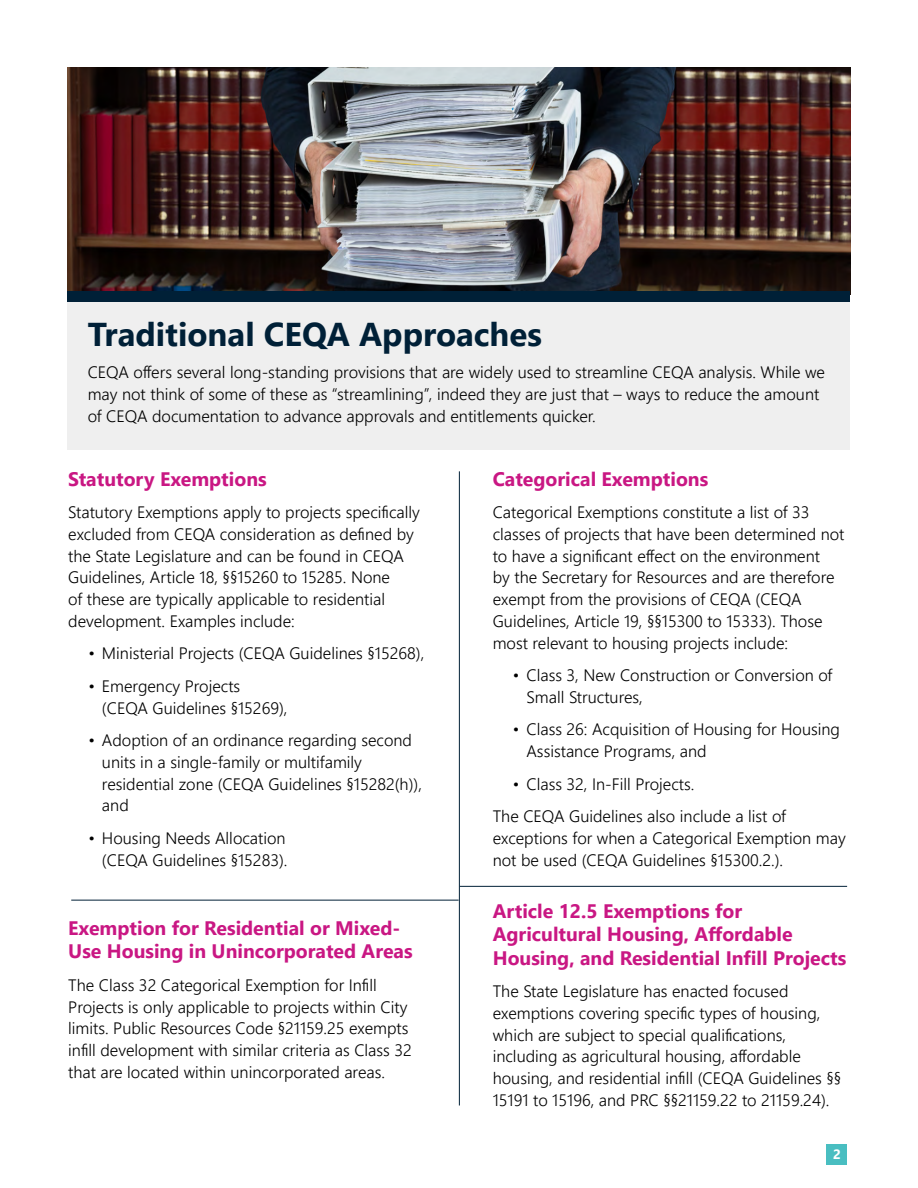
<style>
.page{position:relative;width:918px;height:1188px;background:#fff}
.page>*{position:absolute;margin:0;border:0;box-sizing:border-box;transform-origin:0 0}
.t1{font:700 33px "Segoe UI";color:#002037}
.t2{font:700 19.5px/23.4px "Segoe UI";color:#c91783}
.t3{font:300 16.5px/21.8px "Segoe UI";color:#000}
.t4{font:700 13.5px "Segoe UI";color:#fff}
</style>
<div class="page">
<div style="left:827px;top:1144px;width:20px;height:20px;background:#49bec1"></div>
<div style="left:68px;top:302px;width:782px;height:148px;background:#efefef"></div>
<hr style="left:460px;top:886px;width:387px;height:1px;background:#002037">
<hr style="left:459px;top:471px;width:1px;height:635px;background:#002037">
<img style="left:68px;top:68px;width:782px;height:223px">
<hr style="left:71px;top:900px;width:388px;height:1px;background:#002037">
<div style="left:68px;top:291px;width:782px;height:11px;background:#002037"></div>
<h1 class="t1" style="left:88px;top:303px;width:456px">Traditional CEQA Approaches</h1>
<p class="t3" style="left:88px;top:360px;width:739px">CEQA offers several long-standing provisions that are widely used to streamline CEQA analysis. While we may not think of some of these as “streamlining”, indeed they are just that – ways to reduce the amount of CEQA documentation to advance approvals and entitlements quicker.</p>
<p class="t2" style="left:68px;top:465px;width:200px">Statutory Exemptions</p>
<p class="t3" style="left:68px;top:500px;width:353px">Statutory Exemptions apply to projects specifically excluded from CEQA consideration as defined by the State Legislature and can be found in CEQA Guidelines, Article 18, §§15260 to 15285. None<br>of these are typically applicable to residential development. Examples include:</p>
<p class="t3" style="left:88px;top:641px;width:337px">• Ministerial Projects (CEQA Guidelines §15268),</p>
<p class="t3" style="left:102px;top:674px;width:187px;text-indent:-13px">• Emergency Projects (CEQA Guidelines §15269),</p>
<p class="t3" style="left:102px;top:728px;width:321px;text-indent:-13px">• Adoption of an ordinance regarding second units in a single-family or multifamily residential zone (CEQA Guidelines §15282(h)), and</p>
<p class="t3" style="left:88px;top:826px;width:201px;text-align:right">• Housing Needs Allocation (CEQA Guidelines §15283).</p>
<p class="t2" style="left:68px;top:915px;width:346px">Exemption for Residential or Mixed-<br>Use Housing in Unincorporated Areas</p>
<p class="t3" style="left:68px;top:973px;width:345px">The Class 32 Categorical Exemption for Infill Projects is only applicable to projects within City limits. Public Resources Code §21159.25 exempts infill development with similar criteria as Class 32 that are located within unincorporated areas.</p>
<p class="t2" style="left:493px;top:465px;width:217px">Categorical Exemptions</p>
<p class="t3" style="left:493px;top:500px;width:353px">Categorical Exemptions constitute a list of 33 classes of projects that have been determined not to have a significant effect on the environment<br>by the Secretary for Resources and are therefore exempt from the provisions of CEQA (CEQA Guidelines, Article 19, §§15300 to 15333). Those most relevant to housing projects include:</p>
<p class="t3" style="left:526px;top:663px;width:307px;text-indent:-13px">• Class 3, New Construction or Conversion of<br>Small Structures,</p>
<p class="t3" style="left:526px;top:717px;width:315px;text-indent:-13px">• Class 26: Acquisition of Housing for Housing<br>Assistance Programs, and</p>
<p class="t3" style="left:493px;top:766px;width:295px;line-height:32.5px;text-indent:20px">• Class 32, In-Fill Projects.<br>The CEQA Guidelines also include a list of</p>
<p class="t3" style="left:493px;top:826px;width:355px">exceptions for when a Categorical Exemption may not be used (CEQA Guidelines §15300.2.).</p>
<p class="t2" style="left:493px;top:898px;width:355px">Article 12.5 Exemptions for<br>Agricultural Housing, Affordable<br>Housing, and Residential Infill Projects</p>
<p class="t3" style="left:493px;top:979px;width:350px">The State Legislature has enacted focused exemptions covering specific types of housing, which are subject to special qualifications, including as agricultural housing, affordable housing, and residential infill (CEQA Guidelines §§ 15191 to 15196, and PRC §§21159.22 to 21159.24).</p>
<p class="t4" style="left:833px;top:1142px;width:9px">2</p>
</div>
